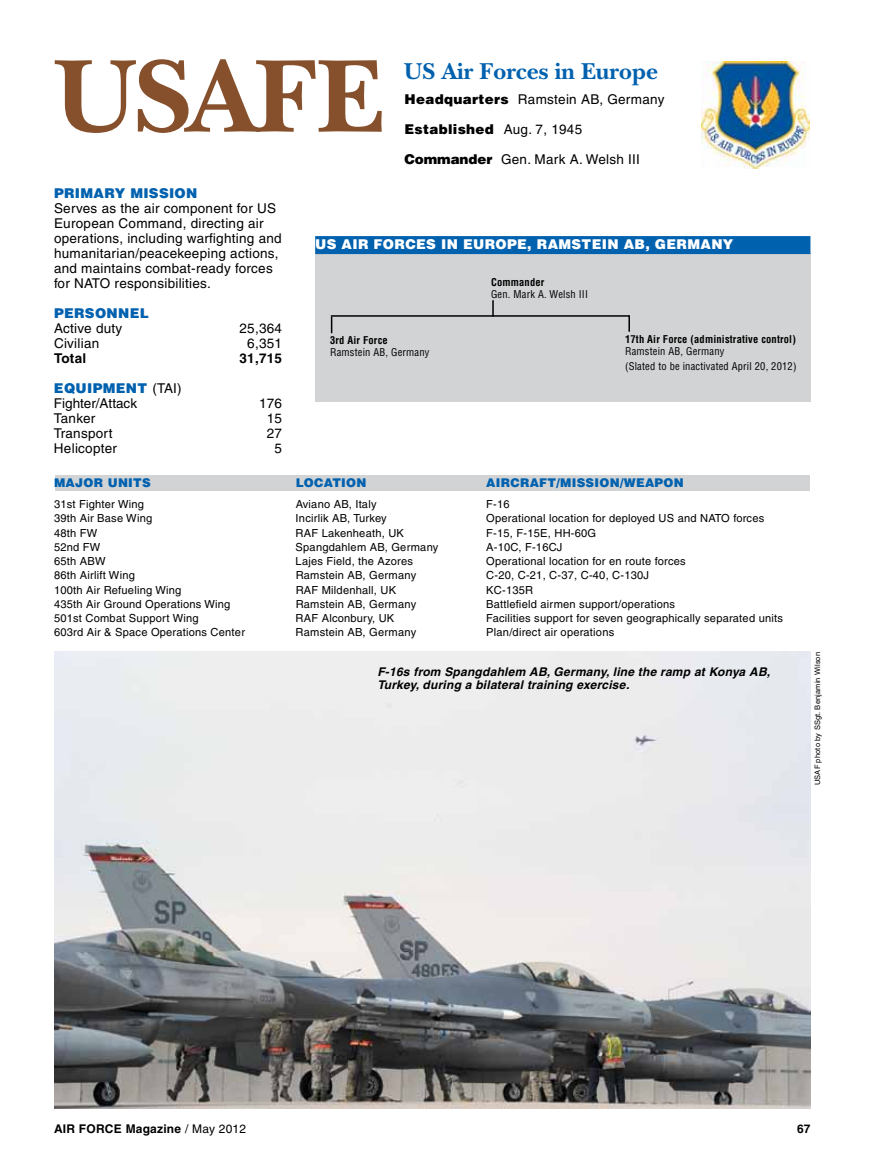
<style>
.page{position:relative;width:878px;height:1175px;background:#fff}
.page>*{position:absolute;margin:0;border:0;box-sizing:border-box;transform-origin:0 0}
.t1{font:700 108px "New Baskerville";letter-spacing:-.025em;color:#86502c}
.t2{font:700 24px "New Baskerville";color:#0061af}
.t3{font:13.5px/15px "Helvetica";letter-spacing:.02em;color:#000}
.t4{font:900 13.5px "Helvetica";letter-spacing:.025em;color:#fff}
.t5{font:13.5px/15px "Helvetica";color:#000}
.t6{font:900 13.5px "Helvetica";letter-spacing:.025em;color:#0061af}
.t7{font:900 13.5px "Helvetica";letter-spacing:.025em;color:#000}
.t8{font:700 13.5px "Helvetica";letter-spacing:.02em;color:#000}
.t9{font:italic 700 12px/13.5px "Helvetica";letter-spacing:.02em;color:#000}
.t10{font:900 12px "Helvetica";letter-spacing:.025em;color:#0061af}
.t11{font:700 12px "Helvetica";letter-spacing:.02em;color:#000}
.t12{font:11.1px "Helvetica";letter-spacing:.02em;color:#000}
.t13{font:condensed 10.5px/15px "Helvetica";letter-spacing:.015em;color:#000}
.t14{font:700 condensed 10.5px "Helvetica";letter-spacing:.015em;color:#000}
.t15{font:7.5px "Helvetica";letter-spacing:.02em;color:#000}
.s1{font-weight:900}
.s2{font-weight:400}
.s3{font-weight:900;color:#0061af}
</style>
<div class="page">
<div style="left:315px;top:253px;width:495px;height:148px;background:#d1d3d4"></div>
<div style="left:315px;top:236px;width:495px;height:18px;background:#0061af"></div>
<svg style="left:492px;top:300px;width:2px;height:15px"></svg>
<hr style="left:331px;top:315px;width:298px;height:2px;background:#000">
<svg style="left:331px;top:317px;width:1px;height:16px"></svg>
<svg style="left:628px;top:315px;width:2px;height:17px"></svg>
<img style="left:701px;top:61px;width:108px;height:107px">
<div style="left:55px;top:476px;width:754px;height:15px;background:#d1d3d4"></div>
<img style="left:54px;top:651px;width:756px;height:458px">
<h1 class="t1" style="left:53px;top:33px;width:332px">USAFE</h1>
<h2 class="t2" style="left:404px;top:57px;width:256px">US Air Forces in Europe</h2>
<p class="t3" style="left:404px;top:92px;width:261px"><span class="s1">HEADQUARTERS</span> Ramstein AB, Germany</p>
<p class="t7" style="left:404px;top:121px;width:179px">ESTABLISHED <span class="s2">Aug. 7, 1945</span></p>
<p class="t3" style="left:404px;top:152px;width:237px"><span class="s1">COMMANDER</span> Gen. Mark A. Welsh III</p>
<p class="t6" style="left:54px;top:184px;width:145px">PRIMARY MISSION</p>
<p class="t3" style="left:54px;top:201px;width:229px">Serves as the air component for US European Command, directing air operations, including warfighting and humanitarian/peacekeeping actions, and maintains combat-ready forces for NATO responsibilities.</p>
<p class="t6" style="left:54px;top:304px;width:96px">PERSONNEL</p>
<p class="t3" style="left:54px;top:321px;width:70px">Active duty</p>
<p class="t3" style="left:239px;top:321px;width:44px">25,364</p>
<p class="t3" style="left:54px;top:336px;width:47px">Civilian</p>
<p class="t3" style="left:247px;top:336px;width:36px">6,351</p>
<p class="t8" style="left:54px;top:350px;width:34px">Total</p>
<p class="t8" style="left:239px;top:350px;width:44px">31,715</p>
<p class="t5" style="left:54px;top:381px;width:129px"><span class="s3">EQUIPMENT</span> (TAI)<br>Fighter/Attack</p>
<p class="t3" style="left:259px;top:396px;width:25px">176</p>
<p class="t3" style="left:54px;top:411px;width:43px">Tanker</p>
<p class="t3" style="left:267px;top:411px;width:17px">15</p>
<p class="t3" style="left:54px;top:426px;width:60px">Transport</p>
<p class="t3" style="left:267px;top:426px;width:17px">27</p>
<p class="t3" style="left:54px;top:441px;width:65px">Helicopter</p>
<p class="t3" style="left:274px;top:441px;width:9px">5</p>
<p class="t4" style="left:315px;top:235px;width:420px">US AIR FORCES IN EUROPE, RAMSTEIN AB, GERMANY</p>
<p class="t14" style="left:491px;top:275px;width:55px">Commander</p>
<p class="t13" style="left:491px;top:286px;width:98px">Gen. Mark A. Welsh III</p>
<p class="t14" style="left:330px;top:333px;width:59px">3rd Air Force</p>
<p class="t13" style="left:330px;top:344px;width:101px">Ramstein AB, Germany</p>
<p class="t14" style="left:625px;top:333px;width:172px">17th Air Force (administrative control)</p>
<p class="t13" style="left:625px;top:344px;width:173px">Ramstein AB, Germany<br>(Slated to be inactivated April 20, 2012)</p>
<p class="t10" style="left:54px;top:475px;width:98px">MAJOR UNITS</p>
<p class="t10" style="left:296px;top:475px;width:72px">LOCATION</p>
<p class="t10" style="left:486px;top:475px;width:199px">AIRCRAFT/MISSION/WEAPON</p>
<p class="t12" style="left:54px;top:497px;width:91px">31st Fighter Wing</p>
<p class="t12" style="left:296px;top:497px;width:82px">Aviano AB, Italy</p>
<p class="t12" style="left:486px;top:497px;width:25px">F-16</p>
<p class="t12" style="left:54px;top:512px;width:100px">39th Air Base Wing</p>
<p class="t12" style="left:295px;top:512px;width:93px">Incirlik AB, Turkey</p>
<p class="t12" style="left:486px;top:512px;width:279px">Operational location for deployed US and NATO forces</p>
<p class="t12" style="left:54px;top:526px;width:45px">48th FW</p>
<p class="t12" style="left:295px;top:526px;width:110px">RAF Lakenheath, UK</p>
<p class="t12" style="left:486px;top:526px;width:111px">F-15, F-15E, HH-60G</p>
<p class="t12" style="left:54px;top:540px;width:48px">52nd FW</p>
<p class="t12" style="left:295px;top:540px;width:144px">Spangdahlem AB, Germany</p>
<p class="t12" style="left:486px;top:540px;width:78px">A-10C, F-16CJ</p>
<p class="t12" style="left:54px;top:555px;width:53px">65th ABW</p>
<p class="t12" style="left:295px;top:555px;width:119px">Lajes Field, the Azores</p>
<p class="t12" style="left:486px;top:555px;width:201px">Operational location for en route forces</p>
<p class="t12" style="left:54px;top:569px;width:82px">86th Airlift Wing</p>
<p class="t12" style="left:296px;top:569px;width:122px">Ramstein AB, Germany</p>
<p class="t12" style="left:486px;top:569px;width:164px">C-20, C-21, C-37, C-40, C-130J</p>
<p class="t12" style="left:54px;top:583px;width:129px">100th Air Refueling Wing</p>
<p class="t12" style="left:296px;top:583px;width:102px">RAF Mildenhall, UK</p>
<p class="t12" style="left:486px;top:583px;width:48px">KC-135R</p>
<p class="t12" style="left:54px;top:597px;width:178px">435th Air Ground Operations Wing</p>
<p class="t12" style="left:296px;top:597px;width:122px">Ramstein AB, Germany</p>
<p class="t12" style="left:486px;top:597px;width:190px">Battlefield airmen support/operations</p>
<p class="t12" style="left:54px;top:612px;width:146px">501st Combat Support Wing</p>
<p class="t12" style="left:295px;top:612px;width:100px">RAF Alconbury, UK</p>
<p class="t12" style="left:486px;top:612px;width:298px">Facilities support for seven geographically separated units</p>
<p class="t12" style="left:54px;top:626px;width:192px">603rd Air &amp; Space Operations Center</p>
<p class="t12" style="left:295px;top:626px;width:122px">Ramstein AB, Germany</p>
<p class="t12" style="left:486px;top:626px;width:129px">Plan/direct air operations</p>
<p class="t9" style="left:377px;top:664px;width:394px">F-16s from Spangdahlem AB, Germany, line the ramp at Konya AB,<br>Turkey, during a bilateral training exercise.</p>
<p class="t15" style="left:813px;top:785px;width:135px;rotate:-90deg">USAF photo by SSgt. Benjamin Wilson</p>
<p class="t11" style="left:54px;top:1121px;width:194px">AIR FORCE Magazine <span class="s2">/ May 2012</span></p>
<p class="t11" style="left:797px;top:1121px;width:15px">67</p>
</div>
